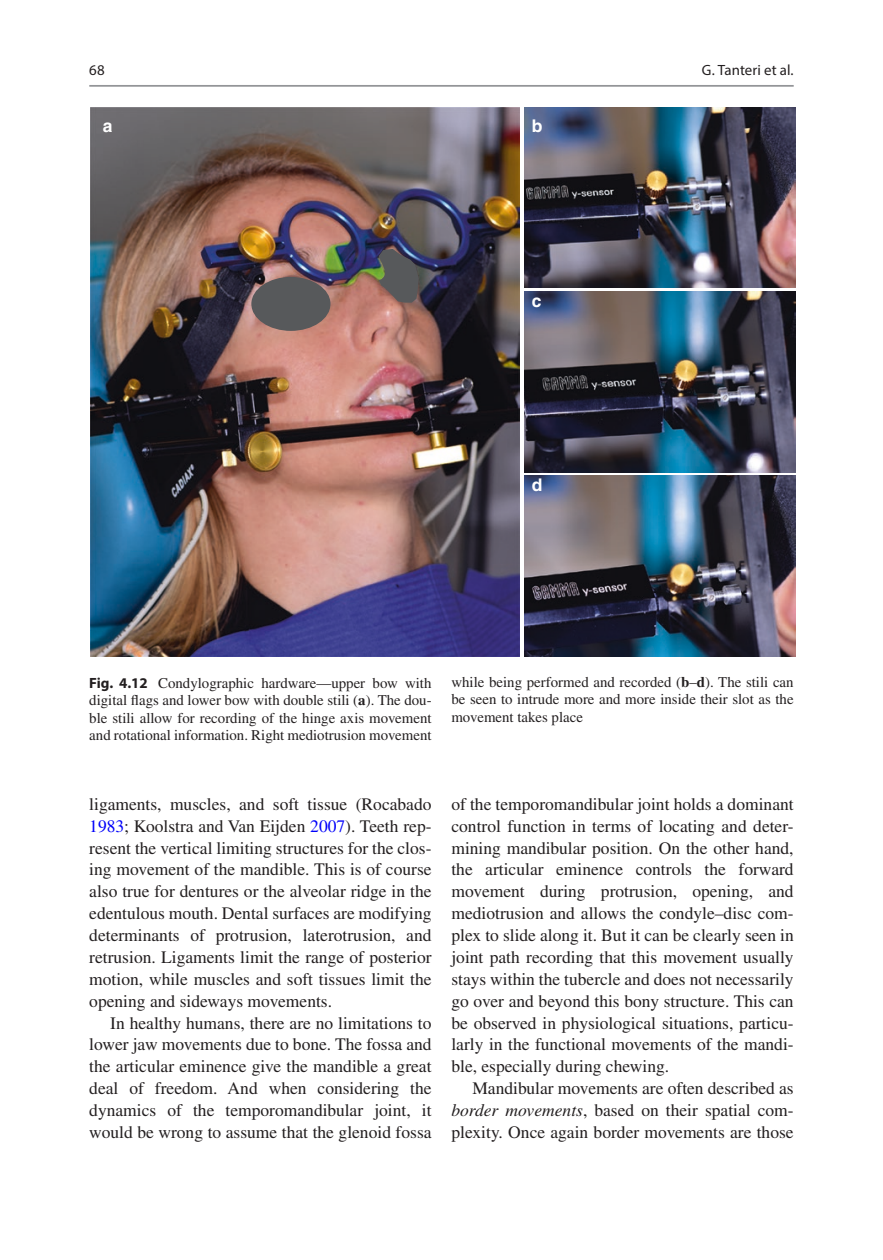
<style>
.page{position:relative;width:883px;height:1260px;background:#fff}
.page>*{position:absolute;margin:0;border:0;box-sizing:border-box;transform-origin:0 0}
.t1{font:17.5px/21.9px "Jtymnn Gqhjqf Times LT Std";color:#231f20;text-align:justify}
.t2{font:700 17.5px "Kkvtxt Jhlyhn Helvetica";color:#fff}
.t3{font:14.88px/17.5px "Jtymnn Gqhjqf Times LT Std";color:#231f20;text-align:justify}
.t4{font:14.88px "Ycygnd Hkxdyc Myriad Pro";letter-spacing:.005em;color:#231f20}
.t5{font:14.88px "Njxhdv Dcnyfd Myriad Pro";color:#231f20}
.s1{font-family:"Xpjwbv Vywytw Myriad Pro";font-weight:700}
.s2{font-family:"Hswjwy Wfvxqg Times LT Std";font-weight:700}
.s3{color:#0000fa}
.s4{font-family:"Qbmvqw Cgflnw Times LT Std";font-style:italic}
</style>
<div class="page">
<img style="left:91px;top:107px;width:428px;height:549px">
<img style="left:524px;top:107px;width:271px;height:181px">
<img style="left:524px;top:291px;width:271px;height:181px">
<img style="left:524px;top:476px;width:271px;height:180px">
<div style="left:251px;top:277px;width:79px;height:54px;background:#57595b;border-radius:50%"></div>
<svg style="left:379px;top:249px;width:40px;height:54px;background:#5f5b5d"></svg>
<hr style="left:89px;top:85px;width:705px;height:2px;background:#939598">
<p class="t5" style="left:89px;top:61px;width:17px">68</p>
<p class="t2" style="left:103px;top:115px;width:11px">a</p>
<p class="t2" style="left:532px;top:115px;width:12px">b</p>
<p class="t2" style="left:532px;top:290px;width:11px">c</p>
<p class="t2" style="left:532px;top:475px;width:12px">d</p>
<p class="t4" style="left:702px;top:61px;width:93px">G. Tanteri et al.</p>
<p class="t3" style="left:89px;top:674px;width:344px"><span class="s1">Fig. 4.12</span> Condylographic hardware—upper bow with digital flags and lower bow with double stili (<span class="s2">a</span>). The dou&shy;ble stili allow for recording of the hinge axis movement and rotational information. Right mediotrusion movement</p>
<p class="t3" style="left:451px;top:673px;width:344px">while being performed and recorded (<span class="s2">b</span>–<span class="s2">d</span>). The stili can be seen to intrude more and more inside their slot as the movement takes place</p>
<p class="t1" style="left:89px;top:793px;width:344px">ligaments, muscles, and soft tissue (Rocabado <span class="s3">1983</span>; Koolstra and Van Eijden <span class="s3">2007</span>). Teeth rep&shy;resent the vertical limiting structures for the clos&shy;ing movement of the mandible. This is of course also true for dentures or the alveolar ridge in the edentulous mouth. Dental surfaces are modifying determinants of protrusion, laterotrusion, and retrusion. Ligaments limit the range of posterior motion, while muscles and soft tissues limit the opening and sideways movements.</p>
<p class="t1" style="left:89px;top:1012px;width:344px;text-indent:21px">In healthy humans, there are no limitations to lower jaw movements due to bone. The fossa and the articular eminence give the mandible a great deal of freedom. And when considering the dynamics of the temporomandibular joint, it would be wrong to assume that the glenoid fossa</p>
<p class="t1" style="left:451px;top:793px;width:344px">of the temporomandibular joint holds a dominant control function in terms of locating and deter&shy;mining mandibular position. On the other hand, the articular eminence controls the forward movement during protrusion, opening, and mediotrusion and allows the condyle–disc com&shy;plex to slide along it. But it can be clearly seen in joint path recording that this movement usually stays within the tubercle and does not necessarily go over and beyond this bony structure. This can be observed in physiological situations, particu&shy;larly in the functional movements of the mandi&shy;ble, especially during chewing.</p>
<p class="t1" style="left:451px;top:1077px;width:344px;text-indent:21px">Mandibular movements are often described as <span class="s4">border movements</span>, based on their spatial com&shy;plexity. Once again border movements are those</p>
</div>
